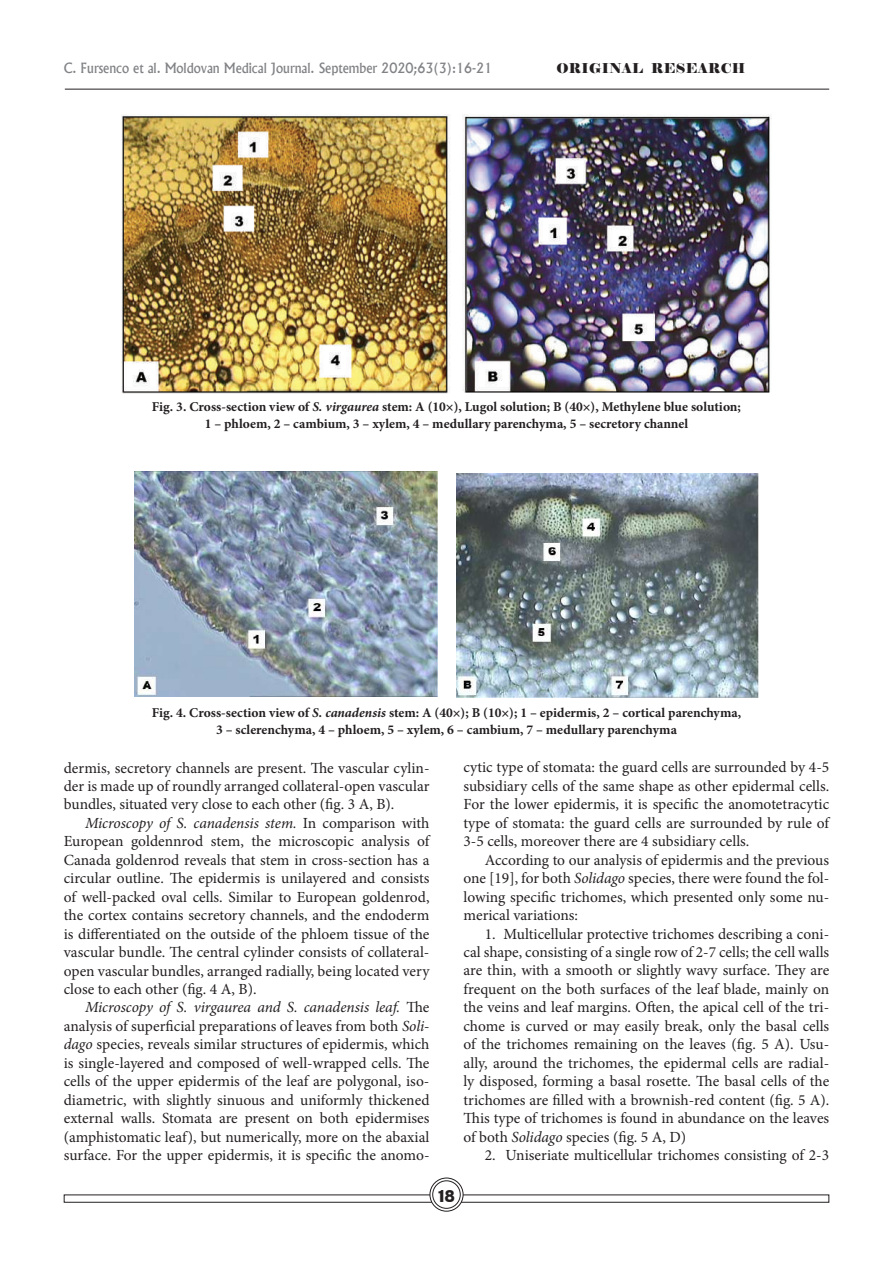
<style>
.page{position:relative;width:893px;height:1276px;background:#fff}
.page>*{position:absolute;margin:0;border:0;box-sizing:border-box;transform-origin:0 0}
.t1{font:15.45px/18.5px "Minion Pro";color:#231f20;text-align:justify}
.t2{font:15px "Adver Gothic";color:#231f20;scale:.9 1}
.t3{font:700 13.5px/16.5px "Minion Pro";color:#231f20;text-align:center}
.t4{font:500 13.5px "Albertus";color:#808285;scale:.95 1}
.t5{font:13.5px "Elephant";letter-spacing:.025em;color:#231f20}
.s1{font-style:italic}
</style>
<div class="page">
<hr style="left:65px;top:89px;width:764px;height:1px;background:#231f20">
<svg style="left:430px;top:1178px;width:33px;height:33px"></svg>
<div style="left:429px;top:1177px;width:35px;height:34px;border:1px solid #231f20;border-radius:50%"></div>
<div style="left:433px;top:1180px;width:27px;height:28px;background:#fff;border-radius:50%"></div>
<div style="left:432px;top:1180px;width:29px;height:28px;border:1px solid #231f20;border-radius:50%"></div>
<img style="left:122px;top:115px;width:649px;height:278px">
<img style="left:457px;top:473px;width:302px;height:225px">
<img style="left:135px;top:471px;width:303px;height:225px">
<p class="t4" style="left:64px;top:59px;width:452px">C. Fursenco et al. Moldovan Medical Journal. September 2020;63(3):16-21</p>
<p class="t5" style="left:556px;top:59px;width:191px">ORIGINAL RESEARCH</p>
<p class="t3" style="left:152px;top:399px;width:591px">Fig. 3. Cross-section view of <span class="s1">S. virgaurea</span> stem: A (10×), Lugol solution; B (40×), Methylene blue solution;<br>1 – phloem, 2 – cambium, 3 – xylem, 4 – medullary parenchyma, 5 – secretory channel</p>
<p class="t3" style="left:152px;top:704px;width:591px">Fig. 4. Cross-section view of <span class="s1">S. canadensis</span> stem: A (40×); B (10×); 1 – epidermis, 2 – cortical parenchyma,<br>3 – sclerenchyma, 4 – phloem, 5 – xylem, 6 – cambium, 7 – medullary parenchyma</p>
<p class="t1" style="left:64px;top:758px;width:367px">dermis, secretory channels are present. The vascular cylin&shy;der is made up of roundly arranged collateral-open vascular bundles, situated very close to each other (fig. 3 A, B).</p>
<p class="t1" style="left:64px;top:814px;width:367px;text-indent:21px"><span class="s1">Microscopy of S. canadensis stem.</span> In comparison with European goldennrod stem, the microscopic analysis of Canada goldenrod reveals that stem in cross-section has a circular outline. The epidermis is unilayered and consists of well-packed oval cells. Similar to European goldenrod, the cortex contains secretory channels, and the endoderm is differentiated on the outside of the phloem tissue of the vascular bundle. The central cylinder consists of collateral&shy;open vascular bundles, arranged radially, being located very close to each other (fig. 4 A, B).</p>
<p class="t1" style="left:64px;top:998px;width:367px;text-indent:21px"><span class="s1">Microscopy of S. virgaurea and S. canadensis leaf.</span> The analysis of superficial preparations of leaves from both <span class="s1">Soli&shy;dago</span> species, reveals similar structures of epidermis, which is single-layered and composed of well-wrapped cells. The cells of the upper epidermis of the leaf are polygonal, iso&shy;diametric, with slightly sinuous and uniformly thickened external walls. Stomata are present on both epidermises (amphistomatic leaf), but numerically, more on the abaxial surface. For the upper epidermis, it is specific the anomo-</p>
<p class="t1" style="left:463px;top:758px;width:367px">cytic type of stomata: the guard cells are surrounded by 4-5 subsidiary cells of the same shape as other epidermal cells.<br>For the lower epidermis, it is specific the anomotetracytic type of stomata: the guard cells are surrounded by rule of 3-5 cells, moreover there are 4 subsidiary cells.</p>
<p class="t1" style="left:463px;top:850px;width:367px;text-indent:21px">According to our analysis of epidermis and the previous one [19], for both <span class="s1">Solidago</span> species, there were found the fol&shy;lowing specific trichomes, which presented only some nu&shy;merical variations:</p>
<p class="t1" style="left:463px;top:924px;width:367px;text-indent:21px">1. Multicellular protective trichomes describing a coni&shy;cal shape, consisting of a single row of 2-7 cells; the cell walls are thin, with a smooth or slightly wavy surface. They are frequent on the both surfaces of the leaf blade, mainly on the veins and leaf margins. Often, the apical cell of the tri&shy;chome is curved or may easily break, only the basal cells of the trichomes remaining on the leaves (fig. 5 A). Usu&shy;ally, around the trichomes, the epidermal cells are radial&shy;ly disposed, forming a basal rosette. The basal cells of the trichomes are filled with a brownish-red content (fig. 5 A).<br>This type of trichomes is found in abundance on the leaves of both <span class="s1">Solidago</span> species (fig. 5 A, D)</p>
<p class="t1" style="left:485px;top:1146px;width:346px">2. Uniseriate multicellular trichomes consisting of 2-3</p>
<p class="t2" style="left:438px;top:1186px;width:20px">18</p>
</div>
